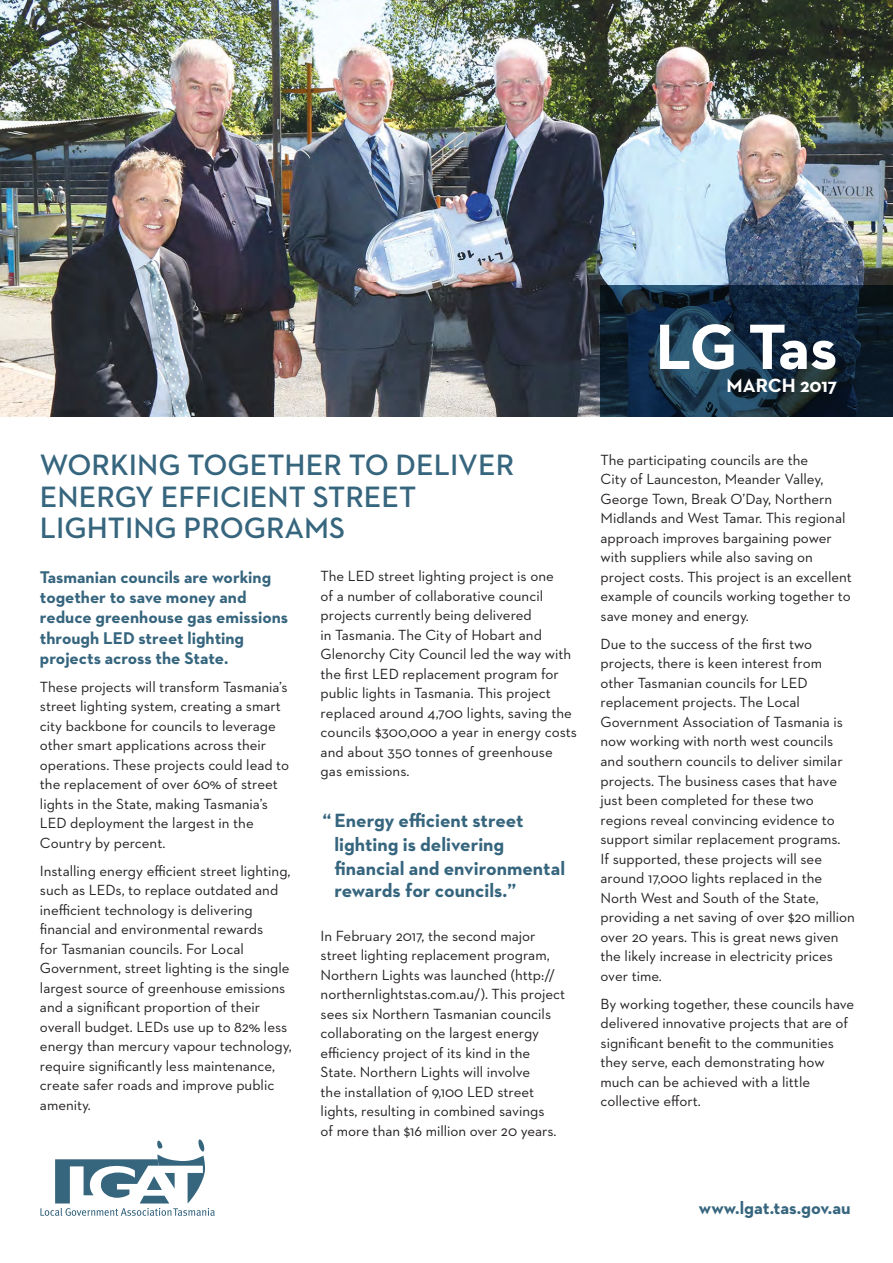
<style>
.page{position:relative;width:893px;height:1263px;background:#fff}
.page>*{position:absolute;margin:0;border:0;box-sizing:border-box;transform-origin:0 0}
.t1{font:700 65.1px "Neutraface 2 Text";color:#fff}
.HEADING{font:600 30px/31.5px "Neutraface 2 Text";color:#36657e}
.Pullout_Body{font:700 19.5px/23.5px "Neutraface 2 Text";color:#36657e}
.t2{font:700 19.5px "Neutraface 2 Text";color:#fff}
.Intro_para{font:700 18px "Neutraface 2 Text";color:#36657e}
.Intro_para-2{font:700 17.25px/20.2px "Neutraface 2 Text";color:#36657e}
.Body{font:15px/19.5px "Neutraface 2 Text";color:#231f20}
</style>
<div class="page">
<img style="left:0;top:0;width:893px;height:417px">
<svg style="left:600px;top:285px;width:293px;height:132px;background:#142b3f"></svg>
<svg style="left:40px;top:1139px;width:175px;height:77px"></svg>
<p class="t1" style="left:655px;top:305px;width:183px">LG Tas</p>
<p class="t2" style="left:726px;top:372px;width:112px">MARCH 2017</p>
<p class="HEADING" style="left:40px;top:449px;width:476px">WORKING TOGETHER TO DELIVER<br>ENERGY EFFICIENT STREET<br>LIGHTING PROGRAMS</p>
<p class="Intro_para-2" style="left:40px;top:567px;width:250px">Tasmanian councils are working together to save money and reduce greenhouse gas emissions through LED street lighting projects across the State.</p>
<p class="Body" style="left:40px;top:677px;width:251px">These projects will transform Tasmania’s street lighting system, creating a smart city backbone for councils to leverage other smart applications across their operations. These projects could lead to the replacement of over 60% of street lights in the State, making Tasmania’s LED deployment the largest in the Country by percent.</p>
<p class="Body" style="left:40px;top:861px;width:253px">Installing energy efficient street lighting, such as LEDs, to replace outdated and inefficient technology is delivering financial and environmental rewards<br>for Tasmanian councils. For Local Government, street lighting is the single largest source of greenhouse emissions and a significant proportion of their overall budget. LEDs use up to 82% less energy than mercury vapour technology, require significantly less maintenance, create safer roads and improve public amenity.</p>
<p class="Body" style="left:321px;top:566px;width:258px">The LED street lighting project is one<br>of a number of collaborative council projects currently being delivered<br>in Tasmania. The City of Hobart and Glenorchy City Council led the way with the first LED replacement program for public lights in Tasmania. This project replaced around 4,700 lights, saving the councils $300,000 a year in energy costs and about 350 tonnes of greenhouse gas emissions.</p>
<p class="Pullout_Body" style="left:334px;top:808px;width:232px;text-indent:-12px">“ Energy efficient street lighting is delivering financial and environmental rewards for councils.”</p>
<p class="Body" style="left:321px;top:926px;width:246px">In February 2017, the second major street lighting replacement program, Northern Lights was launched (http:// northernlightstas.com.au/). This project sees six Northern Tasmanian councils collaborating on the largest energy efficiency project of its kind in the State. Northern Lights will involve<br>the installation of 9,100 LED street lights, resulting in combined savings<br>of more than $16 million over 20 years.</p>
<p class="Body" style="left:600px;top:450px;width:253px">The participating councils are the<br>City of Launceston, Meander Valley, George Town, Break O’Day, Northern Midlands and West Tamar. This regional approach improves bargaining power with suppliers while also saving on project costs. This project is an excellent example of councils working together to save money and energy.</p>
<p class="Body" style="left:600px;top:634px;width:256px">Due to the success of the first two projects, there is keen interest from other Tasmanian councils for LED replacement projects. The Local Government Association of Tasmania is now working with north west councils and southern councils to deliver similar projects. The business cases that have just been completed for these two regions reveal convincing evidence to support similar replacement programs.<br>If supported, these projects will see around 17,000 lights replaced in the North West and South of the State, providing a net saving of over $20 million over 20 years. This is great news given the likely increase in electricity prices over time.</p>
<p class="Body" style="left:600px;top:993px;width:255px">By working together, these councils have delivered innovative projects that are of significant benefit to the communities they serve, each demonstrating how much can be achieved with a little collective effort.</p>
<p class="Intro_para" style="left:699px;top:1196px;width:153px">www.lgat.tas.gov.au</p>
</div>
